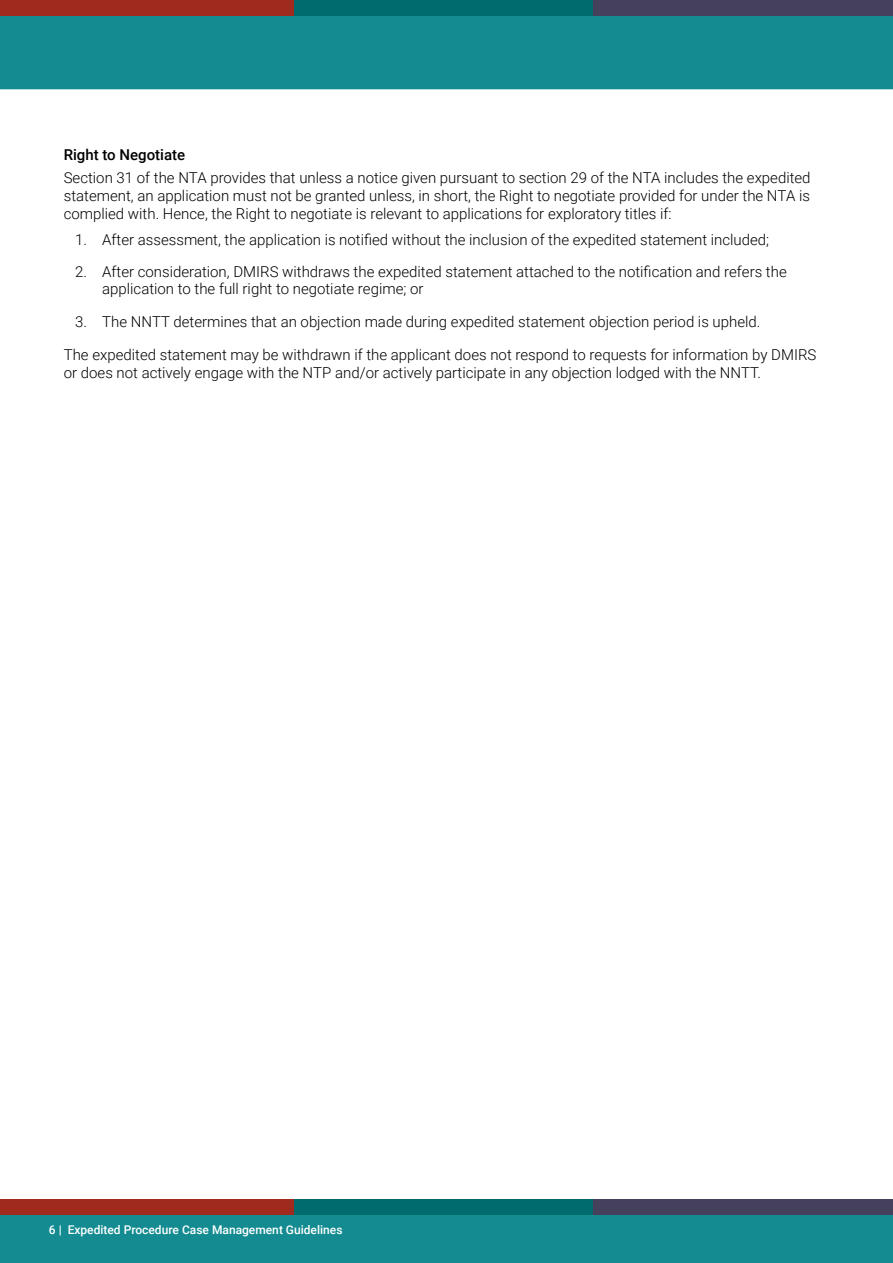
<style>
.page{position:relative;width:893px;height:1263px;background:#fff}
.page>*{position:absolute;margin:0;border:0;box-sizing:border-box;transform-origin:0 0}
.t1{font:300 15px/18px "Roboto";color:#000}
.t2{font:500 15px "Roboto";color:#000}
.t3{font:500 12px "Roboto";color:#fff}
</style>
<div class="page">
<div style="left:0;top:15px;width:893px;height:74px;background:#138b91"></div>
<div style="left:0;top:0;width:299px;height:15px;background:#a02a1d"></div>
<div style="left:295px;top:0;width:299px;height:15px;background:#006b6e"></div>
<div style="left:594px;top:0;width:299px;height:15px;background:#45415d"></div>
<div style="left:0;top:1214px;width:893px;height:49px;background:#138b91"></div>
<div style="left:0;top:1199px;width:299px;height:15px;background:#a02a1d"></div>
<div style="left:295px;top:1199px;width:299px;height:15px;background:#006b6e"></div>
<div style="left:594px;top:1199px;width:299px;height:15px;background:#45415d"></div>
<p class="t2" style="left:64px;top:144px;width:123px">Right to Negotiate</p>
<p class="t1" style="left:64px;top:168px;width:748px;text-align:justify">Section 31 of the NTA provides that unless a notice given pursuant to section 29 of the NTA includes the expedited statement, an application must not be granted unless, in short, the Right to negotiate provided for under the NTA is complied with. Hence, the Right to negotiate is relevant to applications for exploratory titles if:</p>
<p class="t1" style="left:75px;top:230px;width:695px">1. After assessment, the application is notified without the inclusion of the expedited statement included;</p>
<p class="t1" style="left:102px;top:263px;width:686px;line-height:17.2px;text-indent:-27px">2. After consideration, DMIRS withdraws the expedited statement attached to the notification and refers the application to the full right to negotiate regime; or</p>
<p class="t1" style="left:75px;top:312px;width:687px">3. The NNTT determines that an objection made during expedited statement objection period is upheld.</p>
<p class="t1" style="left:64px;top:345px;width:754px">The expedited statement may be withdrawn if the applicant does not respond to requests for information by DMIRS or does not actively engage with the NTP and/or actively participate in any objection lodged with the NNTT.</p>
<p class="t3" style="left:49px;top:1221px;width:295px">6 | Expedited Procedure Case Management Guidelines</p>
</div>
